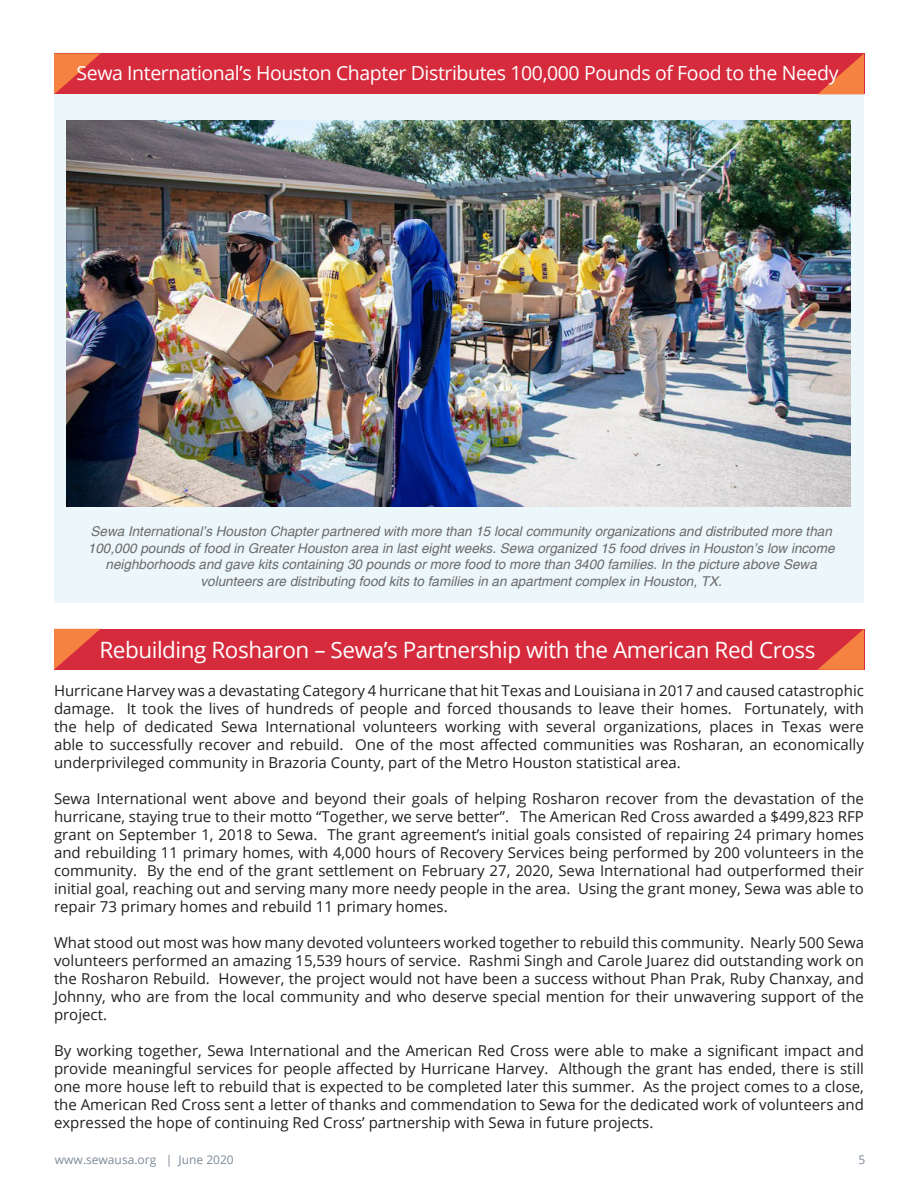
<style>
.page{position:relative;width:918px;height:1188px;background:#fff}
.page>*{position:absolute;margin:0;border:0;box-sizing:border-box;transform-origin:0 0}
.t1{font:22.5px "Open Sans";letter-spacing:-.02em;color:#fff}
.t2{font:19.5px "Open Sans";letter-spacing:-.02em;color:#fff}
.t3{font:15px/18px "Open Sans";color:#231f20;text-align:justify}
.t4{font:italic 13.5px/16.5px "Helvetica";color:#6b6b6b;text-align:center}
.t5{font:12px "Open Sans";color:#7e8a98}
</style>
<div class="page">
<div style="left:54px;top:53px;width:810px;height:550px;background:#ebf7fa"></div>
<div style="left:54px;top:53px;width:810px;height:41px;background:#d62b3d"></div>
<svg style="left:54px;top:53px;width:47px;height:41px"></svg>
<svg style="left:818px;top:53px;width:46px;height:41px"></svg>
<div style="left:54px;top:629px;width:810px;height:41px;background:#d62b3d"></div>
<svg style="left:54px;top:629px;width:46px;height:41px"></svg>
<svg style="left:817px;top:629px;width:47px;height:41px"></svg>
<img style="left:66px;top:121px;width:785px;height:386px">
<p class="t2" style="left:76px;top:60px;width:764px">Sewa International’s Houston Chapter Distributes 100,000 Pounds of Food to the Needy</p>
<p class="t4" style="left:88px;top:524px;width:748px">Sewa International’s Houston Chapter partnered with more than 15 local community organizations and distributed more than 100,000 pounds of food in Greater Houston area in last eight weeks. Sewa organized 15 food drives in Houston’s low income neighborhoods and gave kits containing 30 pounds or more food to more than 3400 families. In the picture above Sewa volunteers are distributing food kits to families in an apartment complex in Houston, TX.</p>
<p class="t1" style="left:99px;top:634px;width:718px">Rebuilding Rosharon – Sewa’s Partnership with the American Red Cross</p>
<p class="t3" style="left:54px;top:681px;width:812px">Hurricane Harvey was a devastating Category 4 hurricane that hit Texas and Louisiana in 2017 and caused catastrophic damage. It took the lives of hundreds of people and forced thousands to leave their homes. Fortunately, with the help of dedicated Sewa International volunteers working with several organizations, places in Texas were able to successfully recover and rebuild. One of the most affected communities was Rosharan, an economically underprivileged community in Brazoria County, part of the Metro Houston statistical area.</p>
<p class="t3" style="left:54px;top:789px;width:812px">Sewa International went above and beyond their goals of helping Rosharon recover from the devastation of the hurricane, staying true to their motto “Together, we serve better”. The American Red Cross awarded a $499,823 RFP grant on September 1, 2018 to Sewa. The grant agreement’s initial goals consisted of repairing 24 primary homes and rebuilding 11 primary homes, with 4,000 hours of Recovery Services being performed by 200 volunteers in the community. By the end of the grant settlement on February 27, 2020, Sewa International had outperformed their initial goal, reaching out and serving many more needy people in the area. Using the grant money, Sewa was able to repair 73 primary homes and rebuild 11 primary homes.</p>
<p class="t3" style="left:54px;top:933px;width:812px">What stood out most was how many devoted volunteers worked together to rebuild this community. Nearly 500 Sewa volunteers performed an amazing 15,539 hours of service. Rashmi Singh and Carole Juarez did outstanding work on the Rosharon Rebuild. However, the project would not have been a success without Phan Prak, Ruby Chanxay, and Johnny, who are from the local community and who deserve special mention for their unwavering support of the project.</p>
<p class="t3" style="left:54px;top:1041px;width:812px">By working together, Sewa International and the American Red Cross were able to make a significant impact and provide meaningful services for people affected by Hurricane Harvey. Although the grant has ended, there is still one more house left to rebuild that is expected to be completed later this summer. As the project comes to a close, the American Red Cross sent a letter of thanks and commendation to Sewa for the dedicated work of volunteers and expressed the hope of continuing Red Cross’ partnership with Sewa in future projects.</p>
<p class="t5" style="left:55px;top:1151px;width:180px">www.sewausa.org | June 2020</p>
<p class="t5" style="left:859px;top:1151px;width:8px">5</p>
</div>
